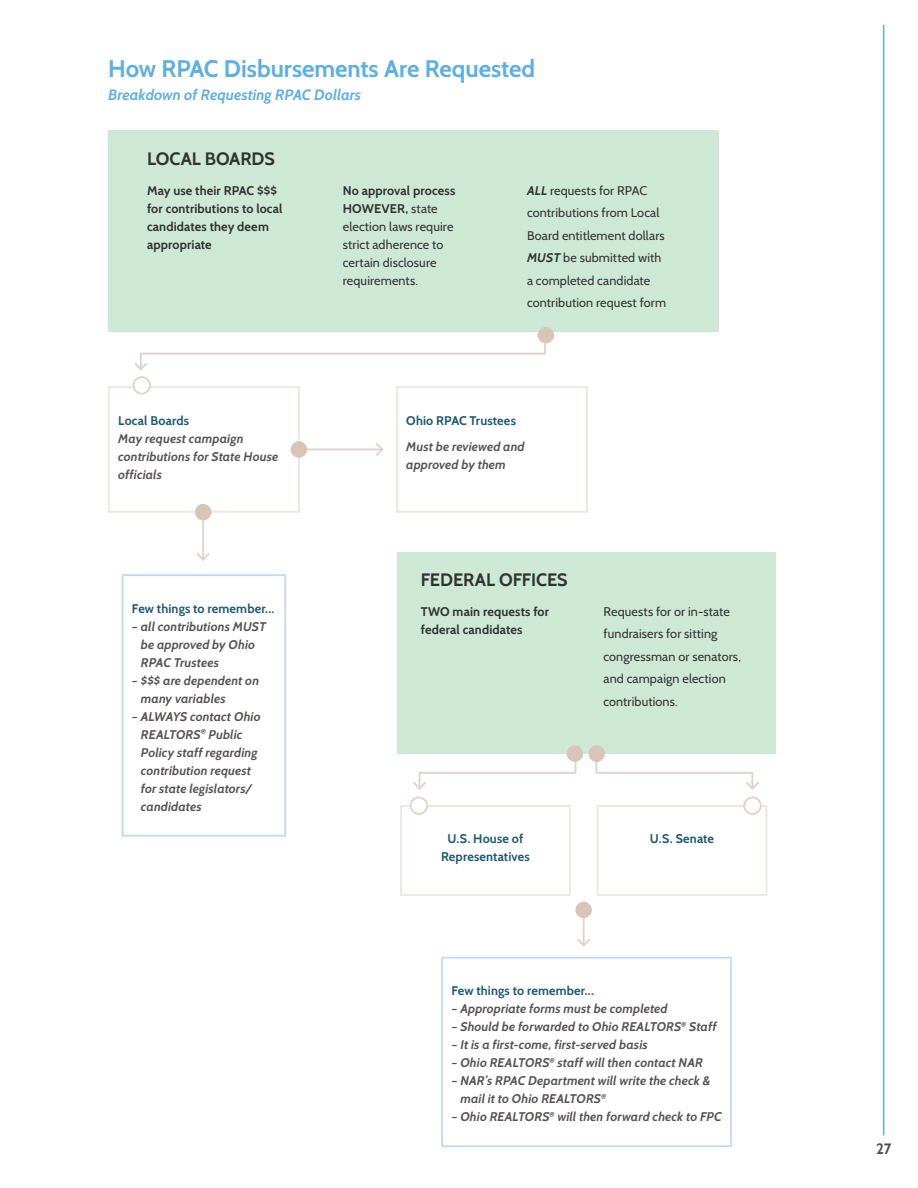
<style>
.page{position:relative;width:918px;height:1188px;background:#fff}
.page>*{position:absolute;margin:0;border:0;box-sizing:border-box;transform-origin:0 0}
.t1{font:700 24px "Cabin";letter-spacing:-.005em;color:#5fafe1}
.t2{font:700 18px "Cabin";letter-spacing:-.005em;color:#313232}
.t3{font:italic 700 15px "Cabin";letter-spacing:.005em;color:#5fafe1}
.t4{font:700 15px "Cabin";color:#4b4c4d}
.t5{font:italic 700 12.6px/18px "Cabin";letter-spacing:.01em;color:#565352}
.t6{font:12.6px/22.5px "Cabin";letter-spacing:.01em;color:#313232}
.t7{font:700 12.6px/18px "Cabin";letter-spacing:.01em;color:#313232}
.t8{font:700 12.6px/18px "Cabin";letter-spacing:.01em;color:#1e5972;text-align:center}
.s1{font-style:normal;color:#1e5972}
.s2{font-weight:700}
.s3{font-weight:700;font-style:italic}
</style>
<div class="page">
<hr style="left:883px;top:25px;width:1px;height:1110px;background:#5fafe1">
<div style="left:109px;top:130px;width:610px;height:202px;background:#cee8d6"></div>
<svg style="left:134px;top:342px;width:413px;height:29px"></svg>
<div style="left:396px;top:386px;width:192px;height:127px;border:2px solid #eee6de"></div>
<div style="left:108px;top:386px;width:192px;height:127px;border:2px solid #eee6de"></div>
<div style="left:122px;top:574px;width:164px;height:263px;border:2px solid #bedaf1"></div>
<div style="left:538px;top:327px;width:16px;height:16px;background:#d7c6b7;border-radius:50%"></div>
<div style="left:134px;top:377px;width:16px;height:17px;background:#fff;border-radius:50%"></div>
<div style="left:133px;top:376px;width:18px;height:19px;border:2px solid #e0d2c6;border-radius:50%"></div>
<hr style="left:300px;top:449px;width:83px;height:1px;background:#e0d2c6">
<svg style="left:374px;top:443px;width:10px;height:13px"></svg>
<div style="left:291px;top:441px;width:16px;height:17px;background:#d7c6b7;border-radius:50%"></div>
<hr style="left:202px;top:518px;width:2px;height:42px;background:#e0d2c6">
<svg style="left:197px;top:551px;width:13px;height:10px"></svg>
<div style="left:195px;top:504px;width:16px;height:16px;background:#d7c6b7;border-radius:50%"></div>
<div style="left:441px;top:957px;width:291px;height:190px;border:2px solid #bedaf1"></div>
<div style="left:397px;top:552px;width:379px;height:202px;background:#cee8d6"></div>
<svg style="left:413px;top:753px;width:164px;height:37px"></svg>
<svg style="left:595px;top:756px;width:164px;height:34px"></svg>
<div style="left:400px;top:805px;width:171px;height:91px;border:2px solid #eee6de"></div>
<div style="left:597px;top:805px;width:170px;height:91px;border:2px solid #eee6de"></div>
<div style="left:567px;top:745px;width:16px;height:17px;background:#d7c6b7;border-radius:50%"></div>
<div style="left:588px;top:745px;width:17px;height:17px;background:#d7c6b7;border-radius:50%"></div>
<div style="left:411px;top:797px;width:16px;height:17px;background:#fff;border-radius:50%"></div>
<div style="left:410px;top:797px;width:18px;height:18px;border:2px solid #e0d2c6;border-radius:50%"></div>
<div style="left:744px;top:797px;width:17px;height:17px;background:#fff;border-radius:50%"></div>
<div style="left:743px;top:797px;width:19px;height:18px;border:2px solid #e0d2c6;border-radius:50%"></div>
<hr style="left:583px;top:911px;width:2px;height:35px;background:#e0d2c6">
<svg style="left:577px;top:937px;width:13px;height:10px"></svg>
<div style="left:575px;top:902px;width:17px;height:16px;background:#d7c6b7;border-radius:50%"></div>
<p class="t1" style="left:108px;top:54px;width:429px">How RPAC Disbursements Are Requested</p>
<p class="t3" style="left:108px;top:85px;width:255px">Breakdown of Requesting RPAC Dollars</p>
<p class="t2" style="left:147px;top:148px;width:129px">LOCAL BOARDS</p>
<p class="t7" style="left:147px;top:181px;width:132px">May use their RPAC $$$</p>
<p class="t7" style="left:147px;top:199px;width:137px">for contributions to local candidates they deem appropriate</p>
<p class="t5" style="left:118px;top:411px;width:162px"><span class="s1">Local Boards<br></span>May request campaign contributions for State House officials</p>
<p class="t8" style="left:132px;top:599px;width:144px">Few things to remember...</p>
<p class="t5" style="left:141px;top:617px;width:127px;text-indent:-9px">– all contributions MUST be approved by Ohio<br>RPAC Trustees</p>
<p class="t5" style="left:141px;top:671px;width:120px;text-indent:-9px">– $$$ are dependent on many variables</p>
<p class="t5" style="left:141px;top:707px;width:121px;text-indent:-9px">– ALWAYS contact Ohio<br>REALTORS<sup>®</sup> Public<br>Policy staff regarding contribution request for state legislators/ candidates</p>
<p class="t7" style="left:343px;top:181px;width:114px">No approval process</p>
<p class="t6" style="left:343px;top:199px;width:112px;line-height:18px"><span class="s2">HOWEVER,</span> state election laws require strict adherence to certain disclosure requirements.</p>
<p class="t6" style="left:527px;top:179px;width:141px"><span class="s3">ALL</span> requests for RPAC contributions from Local<br>Board entitlement dollars<br><span class="s3">MUST</span> be submitted with a completed candidate contribution request form</p>
<p class="t8" style="left:406px;top:411px;width:111px">Ohio RPAC Trustees</p>
<p class="t5" style="left:406px;top:437px;width:120px">Must be reviewed and approved by them</p>
<p class="t2" style="left:421px;top:569px;width:148px">FEDERAL OFFICES</p>
<p class="t7" style="left:421px;top:603px;width:130px">TWO main requests for federal candidates</p>
<p class="t6" style="left:603px;top:600px;width:139px">Requests for or in-state fundraisers for sitting congressman or senators, and campaign election contributions.</p>
<p class="t8" style="left:441px;top:830px;width:90px">U.S. House of<br>Representatives</p>
<p class="t8" style="left:650px;top:830px;width:66px">U.S. Senate</p>
<p class="t8" style="left:451px;top:982px;width:144px">Few things to remember...</p>
<p class="t5" style="left:451px;top:1000px;width:218px">– Appropriate forms must be completed</p>
<p class="t5" style="left:451px;top:1018px;width:267px">– Should be forwarded to Ohio REALTORS<sup>®</sup> Staff</p>
<p class="t5" style="left:451px;top:1036px;width:198px">– It is a first-come, first-served basis</p>
<p class="t5" style="left:451px;top:1054px;width:253px">– Ohio REALTORS<sup>®</sup> staff will then contact NAR</p>
<p class="t5" style="left:460px;top:1072px;width:252px;text-indent:-9px">– NAR’s RPAC Department will write the check &amp; mail it to Ohio REALTORS<sup>®</sup></p>
<p class="t5" style="left:451px;top:1108px;width:272px">– Ohio REALTORS<sup>®</sup> will then forward check to FPC</p>
<p class="t4" style="left:876px;top:1140px;width:17px">27</p>
</div>
